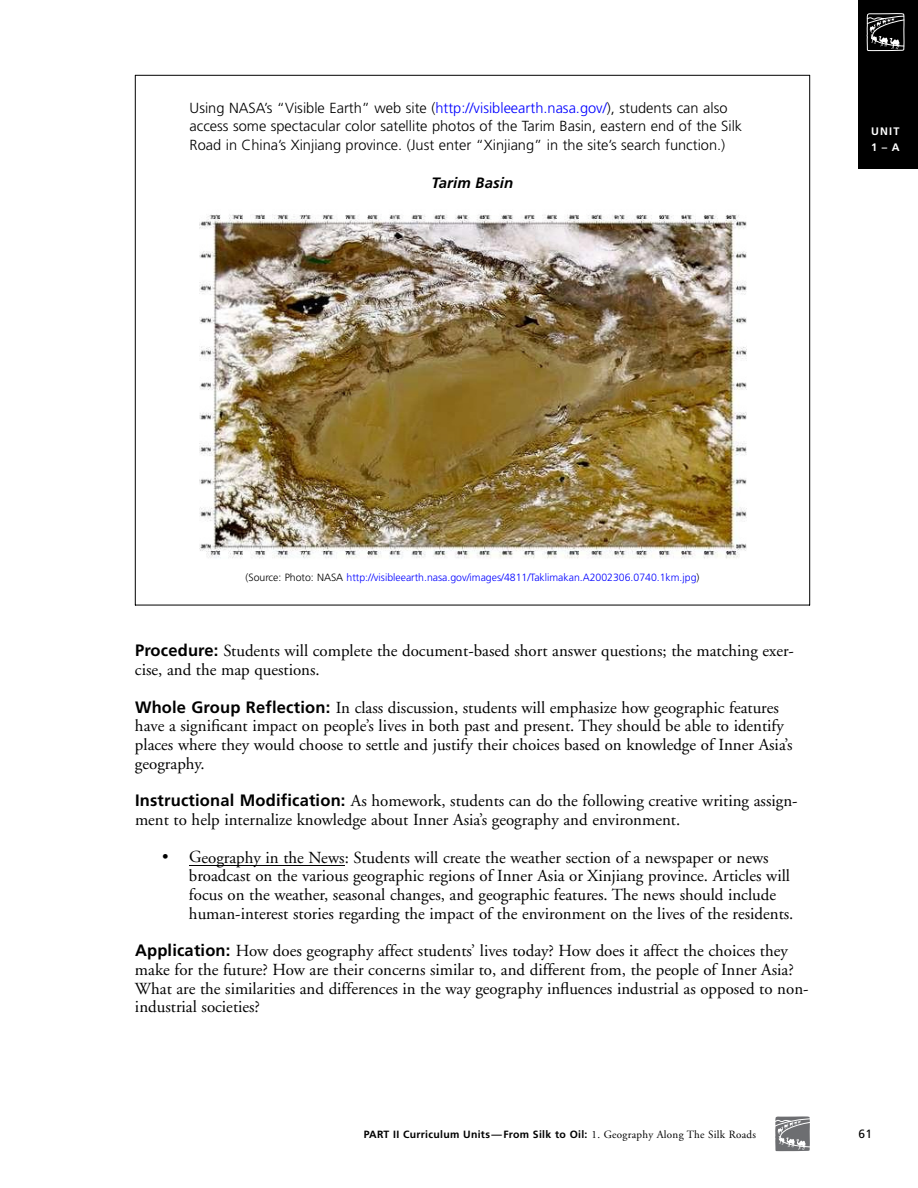
<style>
.page{position:relative;width:918px;height:1188px;background:#fff}
.page>*{position:absolute;margin:0;border:0;box-sizing:border-box;transform-origin:0 0}
.t1{font:16.8px/18.8px "Adobe Garamond";color:#000}
.t2{font:italic 700 15px "Frutiger";letter-spacing:.005em;color:#000}
.t3{font:300 14.7px/18.8px "Frutiger";color:#000}
.t4{font:12px "Frutiger";color:#000}
.t5{font:700 10.8px/16.5px "Frutiger";color:#fff}
.t6{font:300 10.5px "Frutiger";color:#00f}
.t7{font:700 10.5px "Frutiger";letter-spacing:.03em;color:#000}
.s1{color:#00f}
.s2{color:#000}
.s3{font-family:"Frutiger";font-weight:700;font-size:16.5px}
.s4{font-family:"Adobe Garamond";font-weight:400;font-size:11.1px}
</style>
<div class="page">
<div style="left:859px;top:0;width:59px;height:169px;background:#000"></div>
<svg style="left:189px;top:865px;width:13px;height:1px"></svg>
<hr style="left:202px;top:865px;width:120px;height:1px;background:#000">
<svg style="left:322px;top:865px;width:23px;height:1px"></svg>
<svg style="left:775px;top:1116px;width:35px;height:35px"></svg>
<svg style="left:866px;top:13px;width:39px;height:38px"></svg>
<hr style="left:135px;top:75px;width:1px;height:530px;background:#000">
<hr style="left:809px;top:75px;width:1px;height:530px;background:#000">
<hr style="left:135px;top:75px;width:675px;height:1px;background:#000">
<hr style="left:135px;top:605px;width:675px;height:1px;background:#000">
<img style="left:199px;top:214px;width:547px;height:345px">
<p class="t3" style="left:190px;top:99px;width:554px">Using NASA’s “Visible Earth” web site (<span class="s1">http://visibleearth.nasa.gov/</span>), students can also access some spectacular color satellite photos of the Tarim Basin, eastern end of the Silk<br>Road in China’s Xinjiang province. (Just enter “Xinjiang” in the site’s search function.)</p>
<p class="t2" style="left:432px;top:176px;width:83px">Tarim Basin</p>
<p class="t5" style="left:871px;top:124px;width:30px">UNIT<br>1 – A</p>
<p class="t6" style="left:246px;top:573px;width:455px"><span class="s2">(Source: Photo: NASA</span> http://visibleearth.nasa.gov/images/4811/Taklimakan.A2002306.0740.1km.jpg<span class="s2">)</span></p>
<p class="t1" style="left:135px;top:643px;width:661px"><span class="s3">Procedure:</span> Students will complete the document-based short answer questions; the matching exer&shy;cise, and the map questions.</p>
<p class="t1" style="left:135px;top:699px;width:659px"><span class="s3">Whole Group Reflection:</span> In class discussion, students will emphasize how geographic features have a significant impact on people’s lives in both past and present. They should be able to identify places where they would choose to settle and justify their choices based on knowledge of Inner Asia’s geography.</p>
<p class="t1" style="left:135px;top:793px;width:664px"><span class="s3">Instructional Modification:</span> As homework, students can do the following creative writing assign&shy;ment to help internalize knowledge about Inner Asia’s geography and environment.</p>
<p class="t1" style="left:189px;top:849px;width:606px;text-indent:-27px">• Geography in the News: Students will create the weather section of a newspaper or news broadcast on the various geographic regions of Inner Asia or Xinjiang province. Articles will focus on the weather, seasonal changes, and geographic features. The news should include human-interest stories regarding the impact of the environment on the lives of the residents.</p>
<p class="t1" style="left:135px;top:943px;width:675px"><span class="s3">Application:</span> How does geography affect students’ lives today? How does it affect the choices they make for the future? How are their concerns similar to, and different from, the people of Inner Asia?<br>What are the similarities and differences in the way geography influences industrial as opposed to non&shy;industrial societies?</p>
<p class="t7" style="left:364px;top:1130px;width:394px">PART II Curriculum Units—From Silk to Oil: <span class="s4">1. Geography Along The Silk Roads</span></p>
<p class="t4" style="left:859px;top:1129px;width:15px">61</p>
</div>
